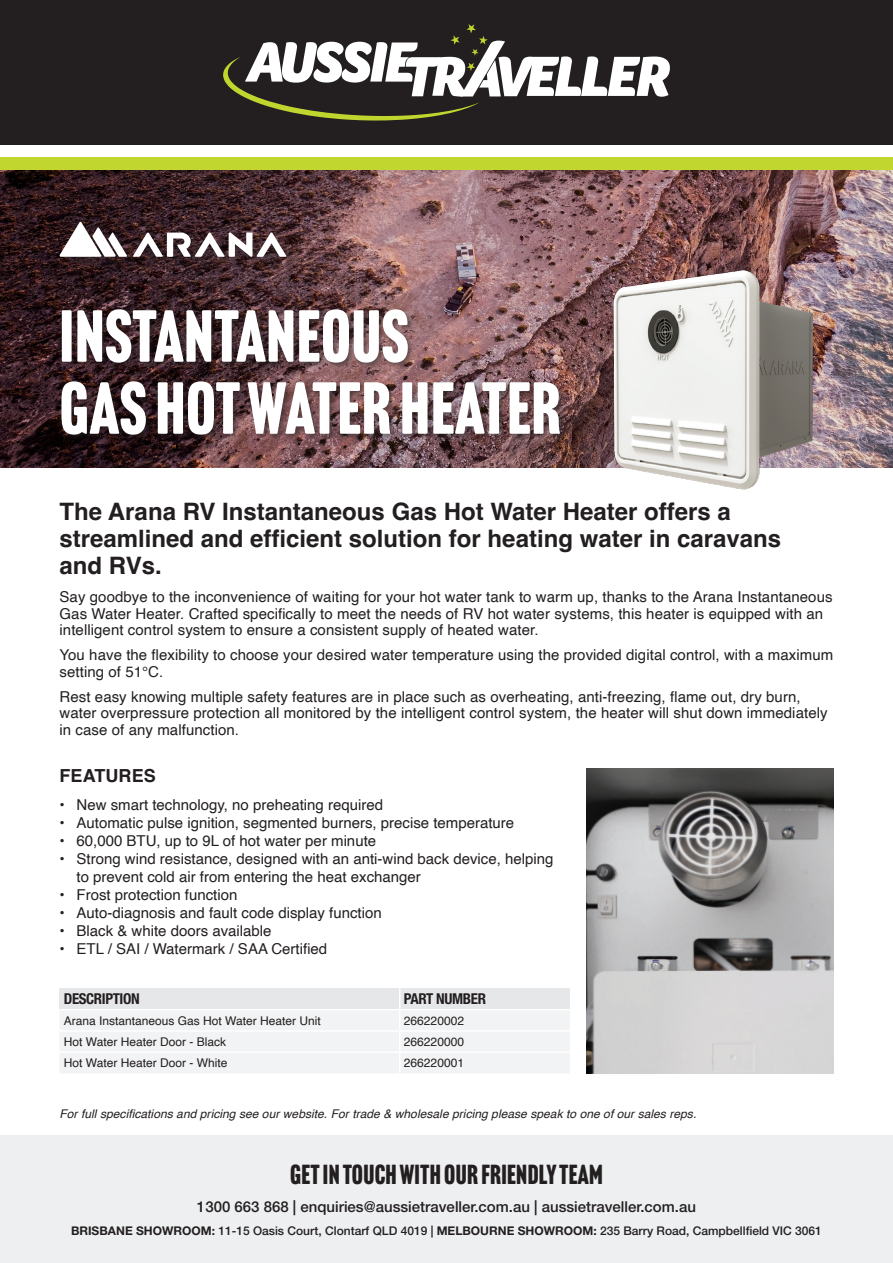
<style>
.page{position:relative;width:893px;height:1263px;background:#fff}
.page>*{position:absolute;margin:0;border:0;box-sizing:border-box;transform-origin:0 0}
.t1{font:72px/72px "Headline Gothic ATF Round";letter-spacing:.01em;color:#fff}
.t2{font:27px "Headline Gothic ATF Round";letter-spacing:.01em;color:#231f20}
.t3{font:700 24px/27px "Helvetica";color:#231f20}
.t4{font:700 18px "Helvetica";letter-spacing:.005em;color:#231f20}
.t5{font:15px/16.5px "Helvetica";letter-spacing:.005em;color:#231f20}
.t6{font:500 15px "Helvetica Neue LT Pro";color:#231f20}
.t7{font:700 condensed 15px "Helvetica Neue LT Pro";letter-spacing:-.025em;color:#231f20}
.t8{font:12px "Helvetica";color:#231f20}
.t9{font:italic 12px "Helvetica";letter-spacing:.005em;color:#231f20}
.t10{font:500 12px "Helvetica Neue LT Pro";color:#231f20}
.s1{font-weight:700}
</style>
<div class="page">
<div style="left:0;top:1135px;width:893px;height:128px;background:#edeff0"></div>
<div style="left:0;top:157px;width:893px;height:13px;background:#c1d62e"></div>
<div style="left:0;top:0;width:893px;height:145px;background:#231f20"></div>
<svg style="left:223px;top:24px;width:447px;height:96px"></svg>
<svg style="left:0;top:170px;width:893px;height:298px;background:#6b494d"></svg>
<div style="left:60px;top:308px;width:507px;height:134px;background:#231f20;opacity:.5"></div>
<div style="left:57px;top:219px;width:244px;height:53px;background:#231f20;opacity:.4"></div>
<svg style="left:59px;top:222px;width:68px;height:35px"></svg>
<svg style="left:133px;top:232px;width:153px;height:25px"></svg>
<img style="left:521px;top:262px;width:372px;height:228px">
<img style="left:587px;top:769px;width:246px;height:304px">
<svg style="left:60px;top:988px;width:510px;height:85px"></svg>
<p class="t1" style="left:60px;top:301px;width:503px">INSTANTANEOUS<br>GAS HOT WATER HEATER</p>
<p class="t3" style="left:60px;top:500px;width:723px">The Arana RV Instantaneous Gas Hot Water Heater offers a streamlined and efficient solution for heating water in caravans and RVs.</p>
<p class="t5" style="left:60px;top:589px;width:774px">Say goodbye to the inconvenience of waiting for your hot water tank to warm up, thanks to the Arana Instantaneous<br>Gas Water Heater. Crafted specifically to meet the needs of RV hot water systems, this heater is equipped with an intelligent control system to ensure a consistent supply of heated water.</p>
<p class="t5" style="left:60px;top:647px;width:775px">You have the flexibility to choose your desired water temperature using the provided digital control, with a maximum setting of 51°C.</p>
<p class="t5" style="left:60px;top:688px;width:770px">Rest easy knowing multiple safety features are in place such as overheating, anti-freezing, flame out, dry burn, water overpressure protection all monitored by the intelligent control system, the heater will shut down immediately in case of any malfunction.</p>
<p class="t4" style="left:60px;top:765px;width:98px">FEATURES</p>
<p class="t5" style="left:60px;top:797px;width:325px">• New smart technology, no preheating required</p>
<p class="t5" style="left:60px;top:815px;width:456px">• Automatic pulse ignition, segmented burners, precise temperature</p>
<p class="t5" style="left:60px;top:833px;width:318px">• 60,000 BTU, up to 9L of hot water per minute</p>
<p class="t5" style="left:77px;top:850px;width:478px;line-height:18px;text-indent:-17px">• Strong wind resistance, designed with an anti-wind back device, helping to prevent cold air from entering the heat exchanger</p>
<p class="t5" style="left:60px;top:887px;width:179px">• Frost protection function</p>
<p class="t5" style="left:60px;top:905px;width:324px">• Auto-diagnosis and fault code display function</p>
<p class="t5" style="left:60px;top:923px;width:214px">• Black &amp; white doors available</p>
<p class="t5" style="left:60px;top:941px;width:269px">• ETL / SAI / Watermark / SAA Certified</p>
<p class="t7" style="left:64px;top:990px;width:77px">DESCRIPTION</p>
<p class="t7" style="left:404px;top:990px;width:84px">PART NUMBER</p>
<p class="t8" style="left:64px;top:1011px;width:259px">Arana Instantaneous Gas Hot Water Heater Unit</p>
<p class="t8" style="left:404px;top:1011px;width:62px">266220002</p>
<p class="t8" style="left:64px;top:1032px;width:164px">Hot Water Heater Door - Black</p>
<p class="t8" style="left:404px;top:1032px;width:62px">266220000</p>
<p class="t8" style="left:64px;top:1054px;width:165px">Hot Water Heater Door - White</p>
<p class="t8" style="left:404px;top:1054px;width:62px">266220001</p>
<p class="t9" style="left:60px;top:1105px;width:638px">For full specifications and pricing see our website. For trade &amp; wholesale pricing please speak to one of our sales reps.</p>
<h2 class="t2" style="left:290px;top:1159px;width:314px">GET IN TOUCH WITH OUR FRIENDLY TEAM</h2>
<p class="t6" style="left:197px;top:1197px;width:500px">1300 663 868 | enquiries@aussietraveller.com.au | aussietraveller.com.au</p>
<p class="t10" style="left:71px;top:1223px;width:752px"><span class="s1">BRISBANE SHOWROOM:</span> 11-15 Oasis Court, Clontarf QLD 4019 | <span class="s1">MELBOURNE SHOWROOM:</span> 235 Barry Road, Campbellfield VIC 3061</p>
</div>
